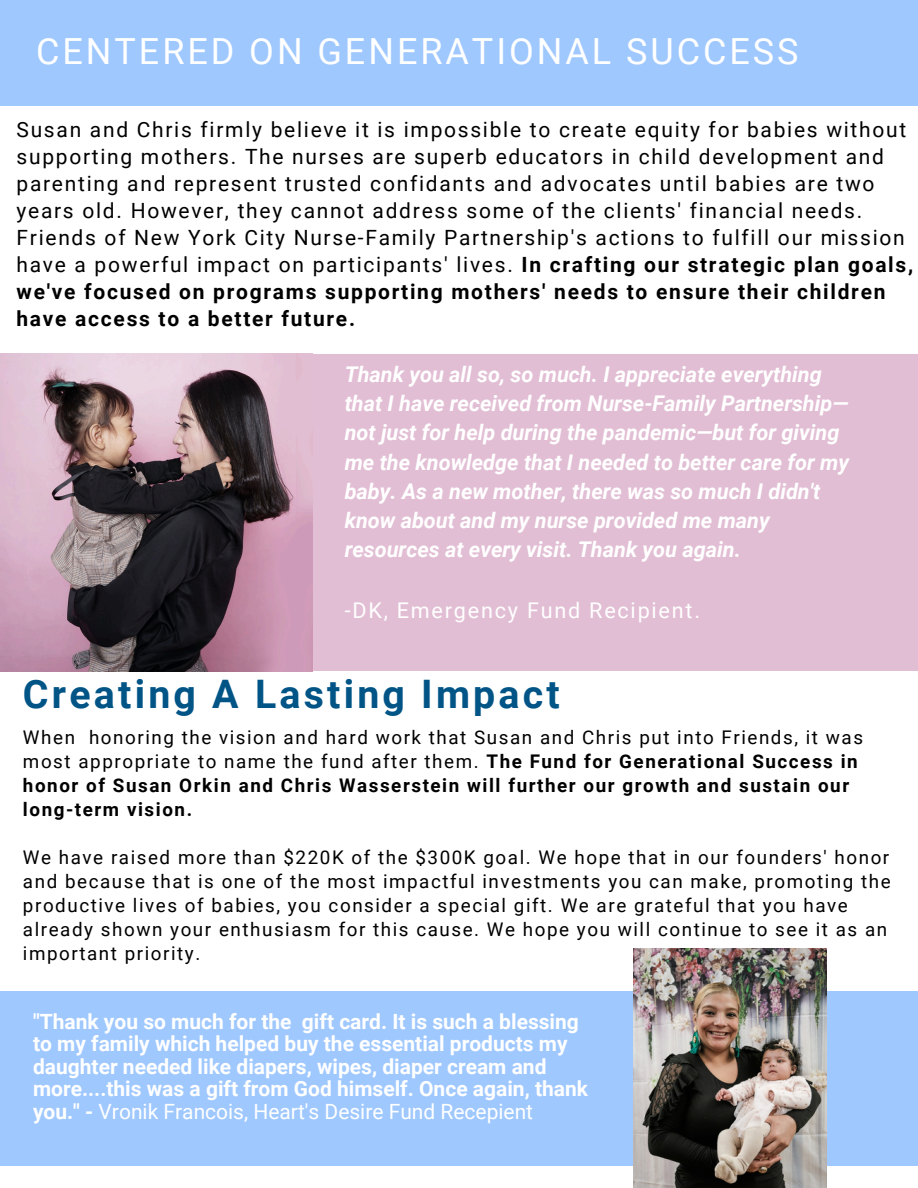
<style>
.page{position:relative;width:918px;height:1188px;background:#fff}
.page>*{position:absolute;margin:0;border:0;box-sizing:border-box;transform-origin:0 0}
.t1{font:700 39.3px "Roboto";letter-spacing:.08em;color:#005486}
.t2{font:36px "Roboto";letter-spacing:.08em;color:#fff}
.t3{font:italic 700 21.6px/29.2px "Roboto";color:#fff}
.t4{font:21.6px "Roboto";letter-spacing:.08em;color:#fff}
.t5{font:21px/27px "Roboto";letter-spacing:.085em;color:#000}
.t6{font:700 21px/22.5px "Roboto";color:#fff}
.t7{font:18.9px/24px "Roboto";letter-spacing:.08em;color:#000}
.t8{font:700 18.9px/24px "Roboto";letter-spacing:.08em;color:#000}
.s1{font-weight:700}
.s2{font-weight:400}
</style>
<div class="page">
<div style="left:0;top:0;width:918px;height:105px;background:#9fc8ff"></div>
<div style="left:0;top:354px;width:918px;height:317px;background:#e2bed4"></div>
<div style="left:0;top:991px;width:918px;height:175px;background:#9fc8ff"></div>
<img style="left:633px;top:948px;width:194px;height:240px">
<img style="left:0;top:354px;width:313px;height:317px">
<h2 class="t2" style="left:36px;top:31px;width:764px">CENTERED ON GENERATIONAL SUCCESS</h2>
<p class="t5" style="left:17px;top:116px;width:898px">Susan and Chris firmly believe it is impossible to create equity for babies without supporting mothers. The nurses are superb educators in child development and parenting and represent trusted confidants and advocates until babies are two years old. However, they cannot address some of the clients' financial needs.<br>Friends of New York City Nurse-Family Partnership's actions to fulfill our mission have a powerful impact on participants' lives. <span class="s1">In crafting our strategic plan goals, we've focused on programs supporting mothers' needs to ensure their children have access to a better future.</span></p>
<h1 class="t3" style="left:345px;top:360px;width:506px">Thank you all so, so much. I appreciate everything that I have received from Nurse-Family Partnership— not just for help during the pandemic—but for giving me the knowledge that I needed to better care for my baby. As a new mother, there was so much I didn't know about and my nurse provided me many resources at every visit. Thank you again.</h1>
<h4 class="t4" style="left:345px;top:598px;width:357px">-DK, Emergency Fund Recipient.</h4>
<p class="t1" style="left:23px;top:671px;width:538px">Creating A Lasting Impact</p>
<p class="t8" style="left:23px;top:726px;width:842px"><span class="s2">When honoring the vision and hard work that Susan and Chris put into Friends, it was most appropriate to name the fund after them.</span> The Fund for Generational Success in honor of Susan Orkin and Chris Wasserstein will further our growth and sustain our long-term vision.</p>
<p class="t7" style="left:23px;top:846px;width:869px">We have raised more than $220K of the $300K goal. We hope that in our founders' honor and because that is one of the most impactful investments you can make, promoting the productive lives of babies, you consider a special gift. We are grateful that you have already shown your enthusiasm for this cause. We hope you will continue to see it as an important priority.</p>
<p class="t6" style="left:33px;top:1010px;width:557px">"Thank you so much for the gift card. It is such a blessing to my family which helped buy the essential products my daughter needed like diapers, wipes, diaper cream and more....this was a gift from God himself. Once again, thank you." - <span class="s2">Vronik Francois, Heart's Desire Fund Recepient</span></p>
</div>
